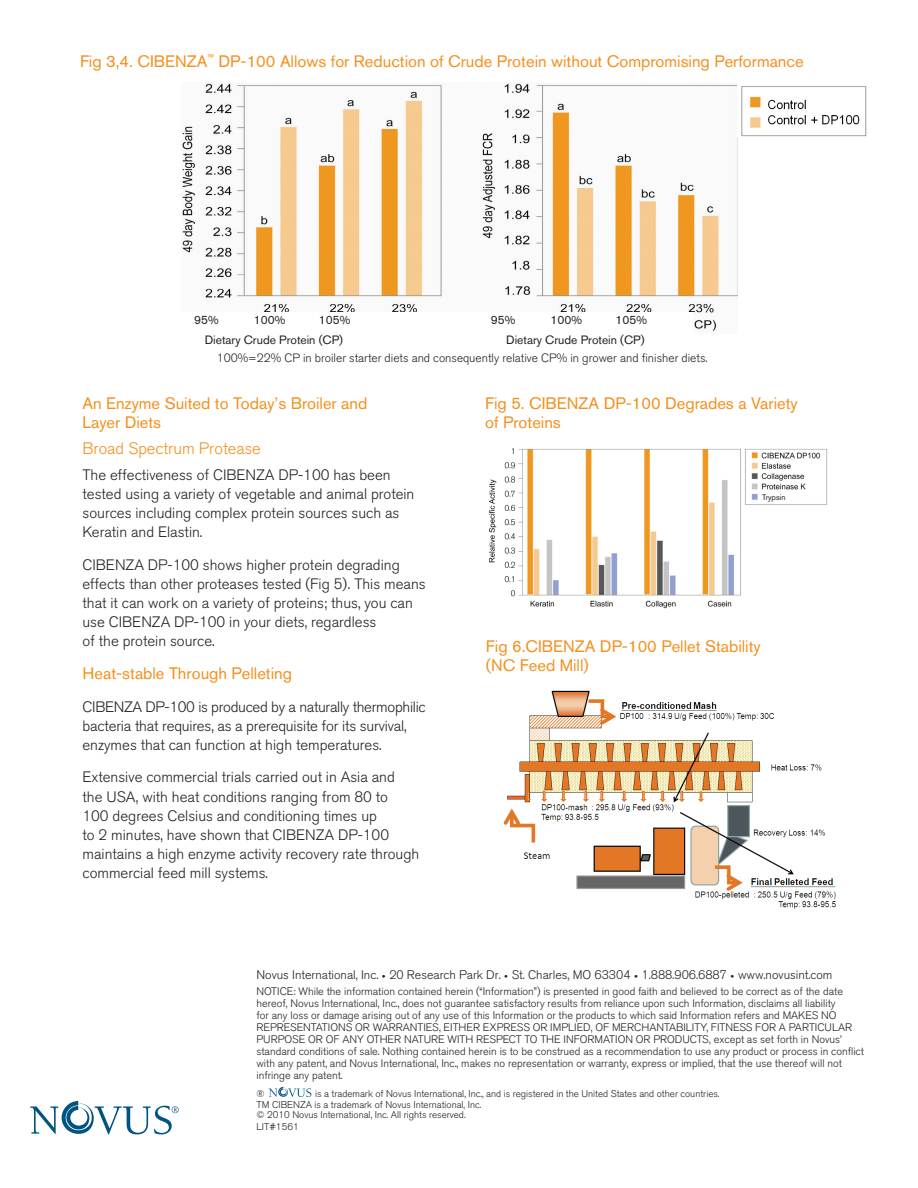
<style>
.page{position:relative;width:918px;height:1188px;background:#fff}
.page>*{position:absolute;margin:0;border:0;box-sizing:border-box;transform-origin:0 0}
.t1{font:16.5px/19px "Akzidenz Grotesk BQ";color:#f4901d}
.t2{font:300 16.5px "Akzidenz Grotesk BQ";color:#f4901d}
.t3{font:300 15px/19.2px "Akzidenz Grotesk BQ";color:#231f20}
.t4{font:300 12.3px "Akzidenz Grotesk BQ";color:#231f20}
.t5{font:300 12px "Akzidenz Grotesk BQ";color:#231f20}
.t6{font:12px "Akzidenz Grotesk BQ";color:#231f20}
.t7{font:300 10.8px/12px "Akzidenz Grotesk BQ";color:#231f20}
.t8{font:300 9.75px/10.8px "Akzidenz Grotesk BQ";color:#231f20}
.t9{font:7.8px "Akzidenz Grotesk BQ";color:#231f20}
.s1{font-family:"Univers LT Std";font-stretch:condensed;font-size:7.5px}
</style>
<div class="page">
<svg style="left:30px;top:1101px;width:149px;height:33px"></svg>
<svg style="left:269px;top:1087px;width:42px;height:10px"></svg>
<img style="left:181px;top:83px;width:556px;height:248px">
<img style="left:741px;top:86px;width:126px;height:50px">
<img style="left:489px;top:448px;width:339px;height:161px">
<img style="left:503px;top:690px;width:333px;height:219px">
<div style="left:60px;top:312px;width:634px;height:38px;background:#fff"></div>
<div style="left:761px;top:493px;width:31px;height:8px;background:#fff"></div>
<h1 class="t1" style="left:80px;top:51px;width:725px">Fig 3,4. CIBENZA<sup>™</sup> DP-100 Allows for Reduction of Crude Protein without Compromising Performance</h1>
<p class="t6" style="left:194px;top:313px;width:26px">95%</p>
<p class="t6" style="left:491px;top:313px;width:26px">95%</p>
<p class="t6" style="left:205px;top:333px;width:140px">Dietary Crude Protein (CP)</p>
<p class="t6" style="left:506px;top:333px;width:140px">Dietary Crude Protein (CP)</p>
<p class="t6" style="left:254px;top:313px;width:33px">100%</p>
<p class="t6" style="left:319px;top:313px;width:33px">105%</p>
<p class="t6" style="left:551px;top:313px;width:33px">100%</p>
<p class="t6" style="left:615px;top:313px;width:33px">105%</p>
<p class="t5" style="left:217px;top:352px;width:492px">100%=22% CP in broiler starter diets and consequently relative CP% in grower and finisher diets.</p>
<h1 class="t1" style="left:82px;top:394px;width:286px">An Enzyme Suited to Today’s Broiler and<br>Layer Diets</h1>
<h1 class="t2" style="left:82px;top:439px;width:180px">Broad Spectrum Protease</h1>
<h2 class="t3" style="left:82px;top:465px;width:333px">The effectiveness of CIBENZA DP-100 has been tested using a variety of vegetable and animal protein sources including complex protein sources such as Keratin and Elastin.</h2>
<h2 class="t3" style="left:82px;top:555px;width:345px">CIBENZA DP-100 shows higher protein degrading effects than other proteases tested (Fig 5). This means that it can work on a variety of proteins; thus, you can use CIBENZA DP-100 in your diets, regardless<br>of the protein source.</h2>
<h1 class="t1" style="left:82px;top:664px;width:211px">Heat-stable Through Pelleting</h1>
<h2 class="t3" style="left:82px;top:697px;width:345px">CIBENZA DP-100 is produced by a naturally thermophilic bacteria that requires, as a prerequisite for its survival, enzymes that can function at high temperatures.</h2>
<p class="t3" style="left:82px;top:768px;width:338px">Extensive commercial trials carried out in Asia and<br>the USA, with heat conditions ranging from 80 to<br>100 degrees Celsius and conditioning times up<br>to 2 minutes, have shown that CIBENZA DP-100 maintains a high enzyme activity recovery rate through commercial feed mill systems.</p>
<h1 class="t1" style="left:485px;top:393px;width:314px">Fig 5. CIBENZA DP-100 Degrades a Variety of Proteins</h1>
<p class="t9" style="left:762px;top:493px;width:25px">Trypsin</p>
<h1 class="t1" style="left:486px;top:637px;width:276px">Fig 6.CIBENZA DP-100 Pellet Stability (NC Feed Mill)</h1>
<p class="t4" style="left:256px;top:967px;width:577px">Novus International, Inc. <span class="s1">•</span> 20 Research Park Dr. <span class="s1">•</span> St. Charles, MO 63304 <span class="s1">•</span> 1.888.906.6887 <span class="s1">•</span> www.novusint.com</p>
<p class="t7" style="left:256px;top:986px;width:609px">NOTICE: While the information contained herein (“Information”) is presented in good faith and believed to be correct as of the date hereof, Novus International, Inc., does not guarantee satisfactory results from reliance upon such Information, disclaims all liability<br>for any loss or damage arising out of any use of this Information or the products to which said Information refers and MAKES NO REPRESENTATIONS OR WARRANTIES, EITHER EXPRESS OR IMPLIED, OF MERCHANTABILITY, FITNESS FOR A PARTICULAR PURPOSE OR OF ANY OTHER NATURE WITH RESPECT TO THE INFORMATION OR PRODUCTS, except as set forth in Novus’ standard conditions of sale. Nothing contained herein is to be construed as a recommendation to use any product or process in conflict with any patent, and Novus International, Inc., makes no representation or warranty, express or implied, that the use thereof will not infringe any patent.</p>
<p class="t8" style="left:256px;top:1088px;width:10px">®</p>
<p class="t8" style="left:256px;top:1088px;width:465px;text-indent:59px">is a trademark of Novus International, Inc., and is registered in the United States and other countries.<br>TM CIBENZA is a trademark of Novus International, Inc.<br>© 2010 Novus International, Inc. All rights reserved.</p>
<p class="t8" style="left:256px;top:1122px;width:44px">LIT#1561</p>
</div>
